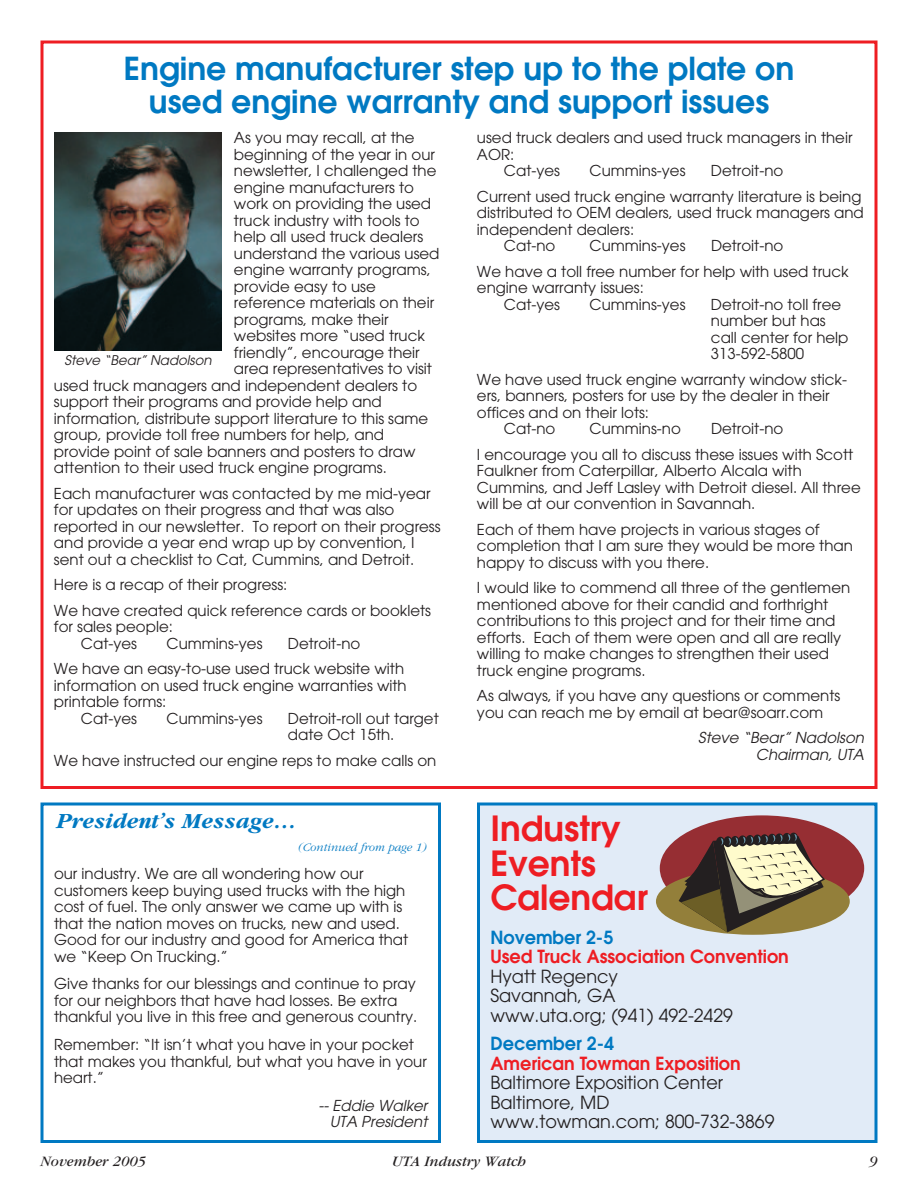
<style>
.page{position:relative;width:918px;height:1188px;background:#fff}
.page>*{position:absolute;margin:0;border:0;box-sizing:border-box;transform-origin:0 0}
.t1{font:600 34.5px/34.5px "Avant Garde";color:#ee1d23}
.t2{font:600 31.5px/33px "Avant Garde";color:#0079c2;text-align:center}
.t3{font:italic 700 22.5px "Garamond";color:#0079c2}
.t4{font:18px/19.5px "Avant Garde";color:#231f20}
.t5{font:600 18px "Avant Garde";color:#ee1d23}
.t6{font:600 18px "Avant Garde";color:#0079c2}
.t7{font:15px/16.5px "Avant Garde";color:#231f20}
.t8{font:italic 15px/16.5px "Avant Garde";color:#231f20;text-align:right}
.t9{font:italic 15px "Garamond";color:#231f20}
.t10{font:italic 13.35px "Avant Garde";color:#231f20}
.t11{font:italic 300 12px "Garamond";color:#0079c2}
</style>
<div class="page">
<div style="left:40px;top:40px;width:838px;height:749px;border:3px solid #ee1d23"></div>
<img style="left:54px;top:132px;width:168px;height:218px">
<div style="left:40px;top:802px;width:401px;height:341px;border:3px solid #0079c2"></div>
<div style="left:480px;top:806px;width:394px;height:334px;background:#e1ebf7"></div>
<div style="left:477px;top:802px;width:401px;height:341px;border:3px solid #0079c2"></div>
<div style="left:660px;top:815px;width:204px;height:106px;background:#962e33;border-radius:50%"></div>
<div style="left:656px;top:868px;width:194px;height:67px;background:#937f3a;border-radius:50%"></div>
<div style="left:789px;top:833px;width:9px;height:10px;background:#231f20;border-radius:50%"></div>
<svg style="left:679px;top:834px;width:146px;height:98px"></svg>
<h2 class="t2" style="left:124px;top:55px;width:672px">Engine manufacturer step up to the plate on used engine warranty and support issues</h2>
<p class="t7" style="left:234px;top:131px;width:182px">As you may recall, at the</p>
<p class="t7" style="left:234px;top:147px;width:203px">beginning of the year in our</p>
<p class="t7" style="left:234px;top:164px;width:204px">newsletter, I challenged the</p>
<p class="t7" style="left:234px;top:180px;width:182px">engine manufacturers to</p>
<p class="t7" style="left:234px;top:197px;width:199px">work on providing the used</p>
<p class="t7" style="left:234px;top:213px;width:187px">truck industry with tools to</p>
<p class="t7" style="left:234px;top:230px;width:191px">help all used truck dealers</p>
<p class="t7" style="left:234px;top:246px;width:207px">understand the various used</p>
<p class="t7" style="left:234px;top:263px;width:198px">engine warranty programs,</p>
<p class="t7" style="left:234px;top:279px;width:143px">provide easy to use</p>
<p class="t7" style="left:234px;top:296px;width:202px">reference materials on their</p>
<p class="t7" style="left:234px;top:312px;width:156px">programs, make their</p>
<p class="t7" style="left:234px;top:329px;width:192px">websites more “used truck</p>
<p class="t7" style="left:234px;top:345px;width:187px">friendly”, encourage their</p>
<p class="t7" style="left:234px;top:362px;width:200px">area representatives to visit</p>
<p class="t7" style="left:54px;top:378px;width:365px">used truck managers and independent dealers to</p>
<p class="t7" style="left:54px;top:395px;width:329px">support their programs and provide help and</p>
<p class="t7" style="left:54px;top:411px;width:376px">information, distribute support literature to this same</p>
<p class="t7" style="left:54px;top:428px;width:332px">group, provide toll free numbers for help, and</p>
<p class="t7" style="left:54px;top:444px;width:363px">provide point of sale banners and posters to draw</p>
<p class="t7" style="left:54px;top:461px;width:334px">attention to their used truck engine programs.</p>
<p class="t7" style="left:54px;top:486px;width:388px">Each manufacturer was contacted by me mid-year for updates on their progress and that was also reported in our newsletter. To report on their progress and provide a year end wrap up by convention, I sent out a checklist to Cat, Cummins, and Detroit.</p>
<p class="t7" style="left:54px;top:573px;width:379px;line-height:25.5px">Here is a recap of their progress:<br>We have created quick reference cards or booklets</p>
<p class="t7" style="left:54px;top:620px;width:120px;text-align:center">for sales people:<br>Cat-yes</p>
<p class="t7" style="left:477px;top:131px;width:377px">used truck dealers and used truck managers in their</p>
<p class="t7" style="left:477px;top:147px;width:39px">AOR:</p>
<p class="t7" style="left:504px;top:164px;width:58px">Cat-yes</p>
<p class="t7" style="left:590px;top:164px;width:97px">Cummins-yes</p>
<p class="t7" style="left:477px;top:159px;width:386px;line-height:25.5px;text-indent:234px">Detroit-no<br>Current used truck engine warranty literature is being</p>
<p class="t7" style="left:477px;top:206px;width:388px">distributed to OEM dealers, used truck managers and</p>
<p class="t7" style="left:477px;top:222px;width:159px">independent dealers:</p>
<p class="t7" style="left:504px;top:239px;width:53px">Cat-no</p>
<p class="t7" style="left:590px;top:239px;width:97px">Cummins-yes</p>
<p class="t7" style="left:477px;top:234px;width:373px;line-height:25.5px;text-indent:234px">Detroit-no<br>We have a toll free number for help with used truck</p>
<p class="t7" style="left:504px;top:281px;width:141px;text-indent:-27px">engine warranty issues:<br>Cat-yes</p>
<p class="t7" style="left:590px;top:297px;width:97px">Cummins-yes</p>
<p class="t7" style="left:711px;top:297px;width:139px">Detroit-no toll free number but has call center for help<br>313-592-5800</p>
<p class="t7" style="left:477px;top:372px;width:371px">We have used truck engine warranty window stick-</p>
<p class="t7" style="left:477px;top:389px;width:354px">ers, banners, posters for use by the dealer in their</p>
<p class="t7" style="left:477px;top:405px;width:174px">offices and on their lots:</p>
<p class="t7" style="left:504px;top:422px;width:53px">Cat-no</p>
<p class="t7" style="left:590px;top:422px;width:93px">Cummins-no</p>
<p class="t10" style="left:64px;top:355px;width:151px">Steve “Bear” Nadolson</p>
<p class="t7" style="left:477px;top:417px;width:378px;line-height:25.5px;text-indent:234px">Detroit-no<br>I encourage you all to discuss these issues with Scott</p>
<p class="t7" style="left:477px;top:464px;width:385px">Faulkner from Caterpillar, Alberto Alcala with<br>Cummins, and Jeff Lasley with Detroit diesel. All three will be at our convention in Savannah.</p>
<p class="t7" style="left:477px;top:522px;width:377px">Each of them have projects in various stages of completion that I am sure they would be more than happy to discuss with you there.</p>
<p class="t7" style="left:477px;top:581px;width:375px">I would like to commend all three of the gentlemen mentioned above for their candid and forthright contributions to this project and for their time and efforts. Each of them were open and all are really willing to make changes to strengthen their used truck engine programs.</p>
<p class="t7" style="left:477px;top:689px;width:365px">As always, if you have any questions or comments you can reach me by email at bear@soarr.com</p>
<p class="t8" style="left:698px;top:731px;width:170px">Steve “Bear” Nadolson<br>Chairman, UTA</p>
<p class="t7" style="left:167px;top:636px;width:97px">Cummins-yes</p>
<p class="t7" style="left:54px;top:632px;width:352px;line-height:25.5px;text-indent:234px">Detroit-no<br>We have an easy-to-use used truck website with</p>
<p class="t7" style="left:54px;top:678px;width:354px">information on used truck engine warranties with</p>
<p class="t7" style="left:54px;top:695px;width:114px">printable forms:</p>
<p class="t7" style="left:81px;top:711px;width:58px">Cat-yes</p>
<p class="t7" style="left:167px;top:711px;width:97px">Cummins-yes</p>
<p class="t7" style="left:288px;top:711px;width:152px">Detroit-roll out target date Oct 15th.</p>
<p class="t7" style="left:54px;top:753px;width:384px">We have instructed our engine reps to make calls on</p>
<h3 class="t3" style="left:56px;top:813px;width:242px">President’s Message…</h3>
<p class="t11" style="left:298px;top:843px;width:130px">(Continued from page 1)</p>
<p class="t7" style="left:54px;top:867px;width:356px">our industry. We are all wondering how our customers keep buying used trucks with the high cost of fuel. The only answer we came up with is that the nation moves on trucks, new and used.<br>Good for our industry and good for America that we “Keep On Trucking.”</p>
<p class="t7" style="left:54px;top:977px;width:365px">Give thanks for our blessings and continue to pray for our neighbors that have had losses. Be extra thankful you live in this free and generous country.</p>
<p class="t7" style="left:54px;top:1038px;width:374px">Remember: “It isn’t what you have in your pocket that makes you thankful, but what you have in your heart.”</p>
<p class="t8" style="left:318px;top:1098px;width:113px;text-align:center">-- Eddie Walker<br>UTA President</p>
<h1 class="t1" style="left:490px;top:814px;width:159px">Industry<br>Events<br>Calendar</h1>
<p class="t6" style="left:490px;top:930px;width:124px">November 2-5</p>
<p class="t5" style="left:490px;top:950px;width:300px">Used Truck Association Convention</p>
<p class="t4" style="left:490px;top:968px;width:244px">Hyatt Regency<br>Savannah, GA www.uta.org; (941) 492-2429</p>
<p class="t6" style="left:490px;top:1037px;width:125px">December 2-4</p>
<p class="t5" style="left:490px;top:1056px;width:252px">American Towman Exposition</p>
<p class="t4" style="left:490px;top:1074px;width:285px">Baltimore Exposition Center<br>Baltimore, MD www.towman.com; 800-732-3869</p>
<p class="t9" style="left:40px;top:1156px;width:107px">November 2005</p>
<p class="t9" style="left:392px;top:1156px;width:136px">UTA Industry Watch</p>
<p class="t9" style="left:869px;top:1156px;width:10px">9</p>
</div>
